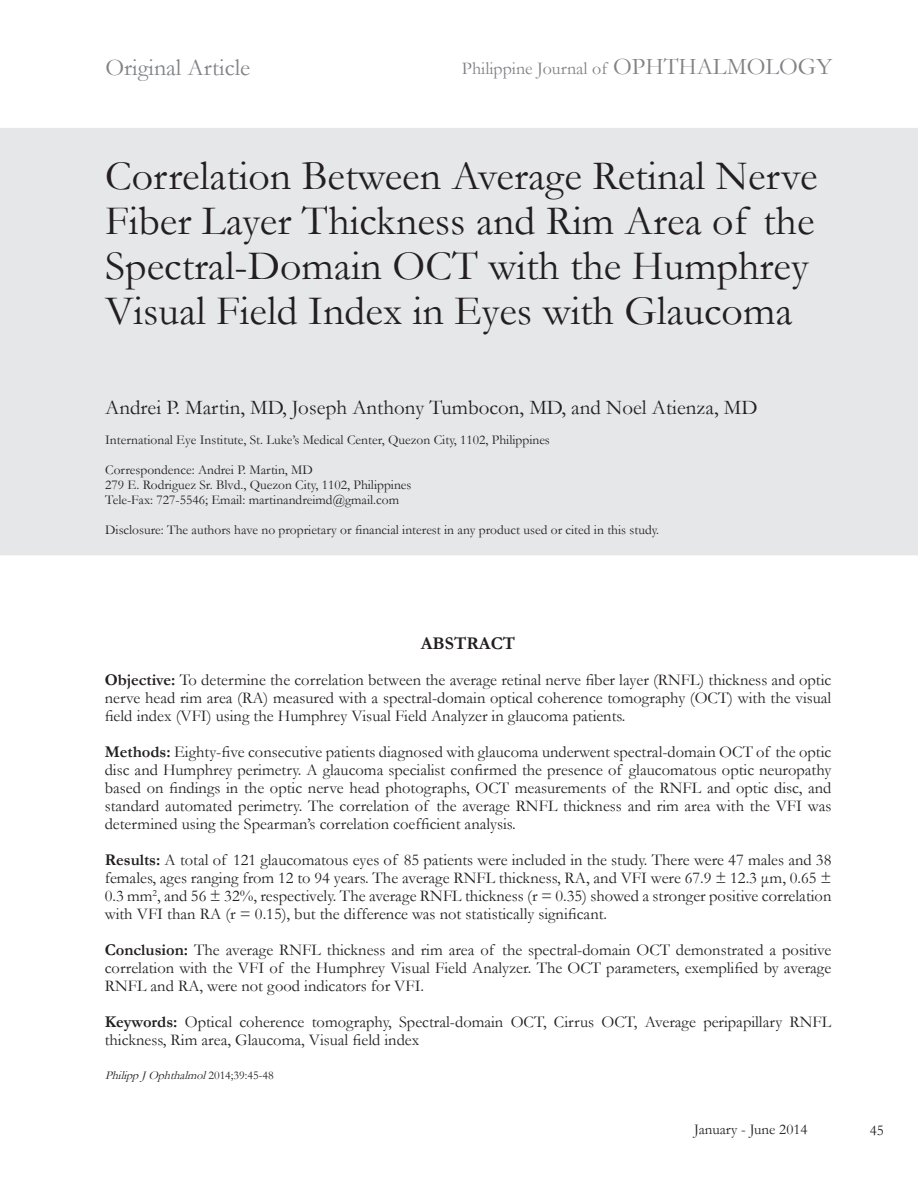
<style>
.page{position:relative;width:918px;height:1188px;background:#fff}
.page>*{position:absolute;margin:0;border:0;box-sizing:border-box;transform-origin:0 0}
.PJO_TITLE{font:42px/45px "Garamond";color:#231f20}
.PJO_Heading{font:24px "Garamond";color:#808285}
.PJO_WRITER{font:21px "Garamond";color:#231f20}
.PJO_Heading-2{font:18px "Garamond";color:#808285}
.ABSTRACT{font:700 18px "Garamond";color:#231f20}
.ABSTRACT-2{font:16.5px/18px "Garamond";color:#231f20;text-align:justify}
.PJO_Page_Number{font:15px "Garamond";color:#231f20}
.PJO_HOSPITAL{font:13.5px "Garamond";color:#231f20}
.ABSTRACT-3{font:italic 12px "Garamond";color:#231f20}
.s1{font-size:24px}
.s2{font-weight:700}
.s3{font-style:normal}
</style>
<div class="page">
<div style="left:0;top:128px;width:918px;height:427px;background:#e6e7e9"></div>
<p class="PJO_Heading" style="left:106px;top:51px;width:146px">Original Article</p>
<p class="PJO_Heading-2" style="left:462px;top:56px;width:372px">Philippine Journal of <span class="s1">OPHTHALMOLOGY</span></p>
<p class="PJO_TITLE" style="left:105px;top:152px;width:714px">Correlation Between Average Retinal Nerve Fiber Layer Thickness and Rim Area of the Spectral-Domain OCT with the Humphrey Visual Field Index in Eyes with Glaucoma</p>
<p class="PJO_WRITER" style="left:105px;top:393px;width:654px">Andrei P. Martin, MD, Joseph Anthony Tumbocon, MD, and Noel Atienza, MD</p>
<p class="PJO_HOSPITAL" style="left:105px;top:431px;width:446px">International Eye Institute, St. Luke’s Medical Center, Quezon City, 1102, Philippines</p>
<p class="PJO_HOSPITAL" style="left:105px;top:461px;width:209px">Correspondence: Andrei P. Martin, MD</p>
<p class="PJO_HOSPITAL" style="left:105px;top:476px;width:308px">279 E. Rodriguez Sr. Blvd., Quezon City, 1102, Philippines</p>
<p class="PJO_HOSPITAL" style="left:105px;top:491px;width:295px">Tele-Fax: 727-5546; Email: martinandreimd@gmail.com</p>
<p class="PJO_HOSPITAL" style="left:105px;top:521px;width:556px">Disclosure: The authors have no proprietary or financial interest in any product used or cited in this study.</p>
<p class="ABSTRACT" style="left:421px;top:631px;width:96px">ABSTRACT</p>
<p class="ABSTRACT-2" style="left:105px;top:671px;width:728px"><span class="s2">Objective:</span> To determine the correlation between the average retinal nerve fiber layer (RNFL) thickness and optic nerve head rim area (RA) measured with a spectral-domain optical coherence tomography (OCT) with the visual field index (VFI) using the Humphrey Visual Field Analyzer in glaucoma patients.</p>
<p class="ABSTRACT-2" style="left:105px;top:743px;width:728px"><span class="s2">Methods:</span> Eighty-five consecutive patients diagnosed with glaucoma underwent spectral-domain OCT of the optic disc and Humphrey perimetry. A glaucoma specialist confirmed the presence of glaucomatous optic neuropathy based on findings in the optic nerve head photographs, OCT measurements of the RNFL and optic disc, and standard automated perimetry. The correlation of the average RNFL thickness and rim area with the VFI was determined using the Spearman’s correlation coefficient analysis.</p>
<p class="ABSTRACT-2" style="left:105px;top:851px;width:728px"><span class="s2">Results:</span> A total of 121 glaucomatous eyes of 85 patients were included in the study. There were 47 males and 38 females, ages ranging from 12 to 94 years. The average RNFL thickness, RA, and VFI were 67.9 ± 12.3 μm, 0.65 ± 0.3 mm<sup>2</sup>, and 56 ± 32%, respectively. The average RNFL thickness (r = 0.35) showed a stronger positive correlation with VFI than RA (r = 0.15), but the difference was not statistically significant.</p>
<p class="ABSTRACT-2" style="left:105px;top:941px;width:728px"><span class="s2">Conclusion:</span> The average RNFL thickness and rim area of the spectral-domain OCT demonstrated a positive correlation with the VFI of the Humphrey Visual Field Analyzer. The OCT parameters, exemplified by average RNFL and RA, were not good indicators for VFI.</p>
<p class="ABSTRACT-2" style="left:105px;top:1013px;width:728px"><span class="s2">Keywords:</span> Optical coherence tomography, Spectral-domain OCT, Cirrus OCT, Average peripapillary RNFL thickness, Rim area, Glaucoma, Visual field index</p>
<p class="ABSTRACT-3" style="left:105px;top:1067px;width:170px">PhilippJ Ophthalmol<span class="s3">2 0 1 4 ; 3 9 : 4 5 - 4 8</span></p>
<p class="PJO_Page_Number" style="left:694px;top:1120px;width:115px">January - June 2014</p>
<p class="PJO_Page_Number" style="left:870px;top:1120px;width:16px">45</p>
</div>
